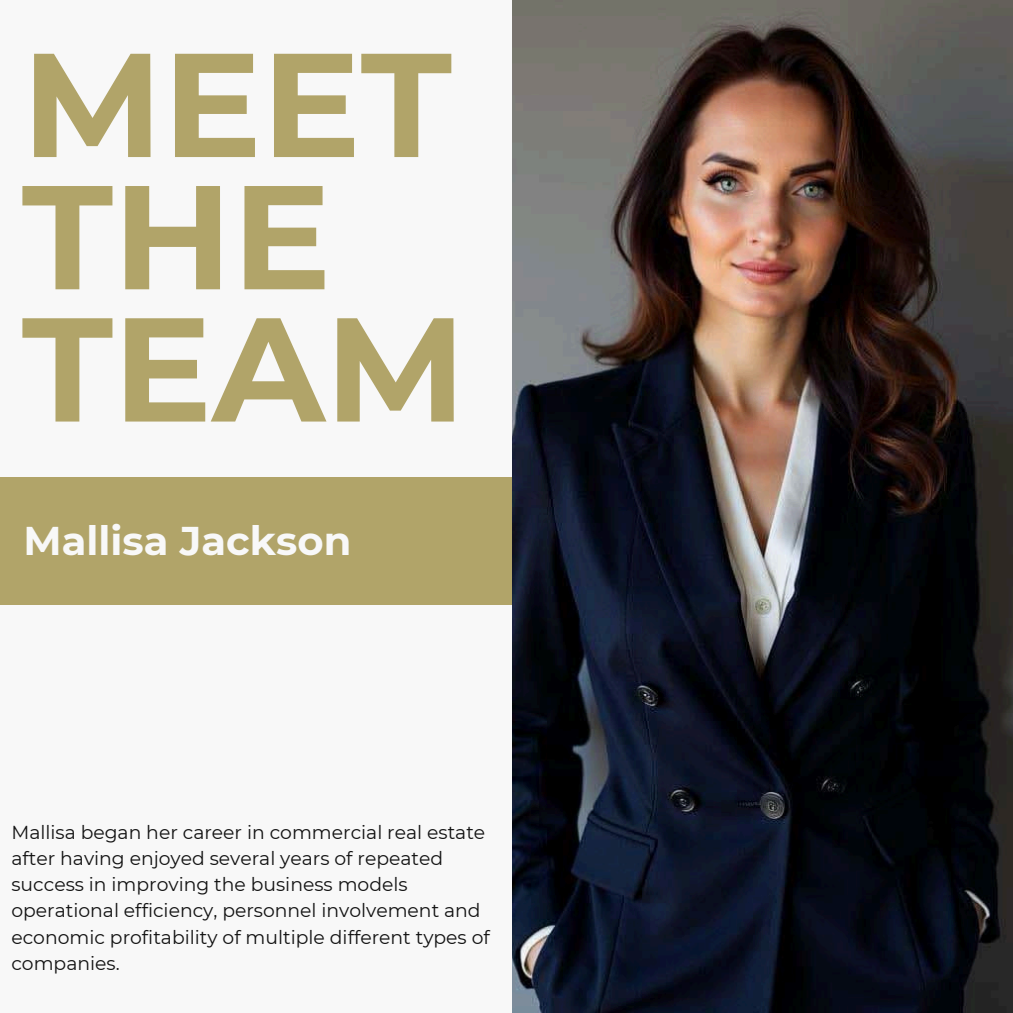
<style>
.page{position:relative;width:1013px;height:1013px;background:#fff}
.page>*{position:absolute;margin:0;border:0;box-sizing:border-box;transform-origin:0 0}
.t1{font:700 147.5px/132.2px "Montserrat";color:#b1a469}
.t2{font:700 40px "Montserrat";color:#f8f8f8}
.t3{font:18.75px/26.2px "Montserrat";color:#121212}
</style>
<div class="page">
<div style="left:0;top:0;width:1012px;height:1012px;background:#f8f8f8"></div>
<div style="left:0;top:477px;width:525px;height:127px;background:#b1a469"></div>
<img style="left:512px;top:0;width:500px;height:1012px">
<p class="t1" style="left:22px;top:38px;width:445px">MEET<br>THE<br>TEAM</p>
<h1 class="t2" style="left:24px;top:516px;width:329px">Mallisa Jackson</h1>
<h2 class="t3" style="left:11px;top:818px;width:480px">Mallisa began her career in commercial real estate after having enjoyed several years of repeated success in improving the business models operational efficiency, personnel involvement and economic profitability of multiple different types of companies.</h2>
</div>
